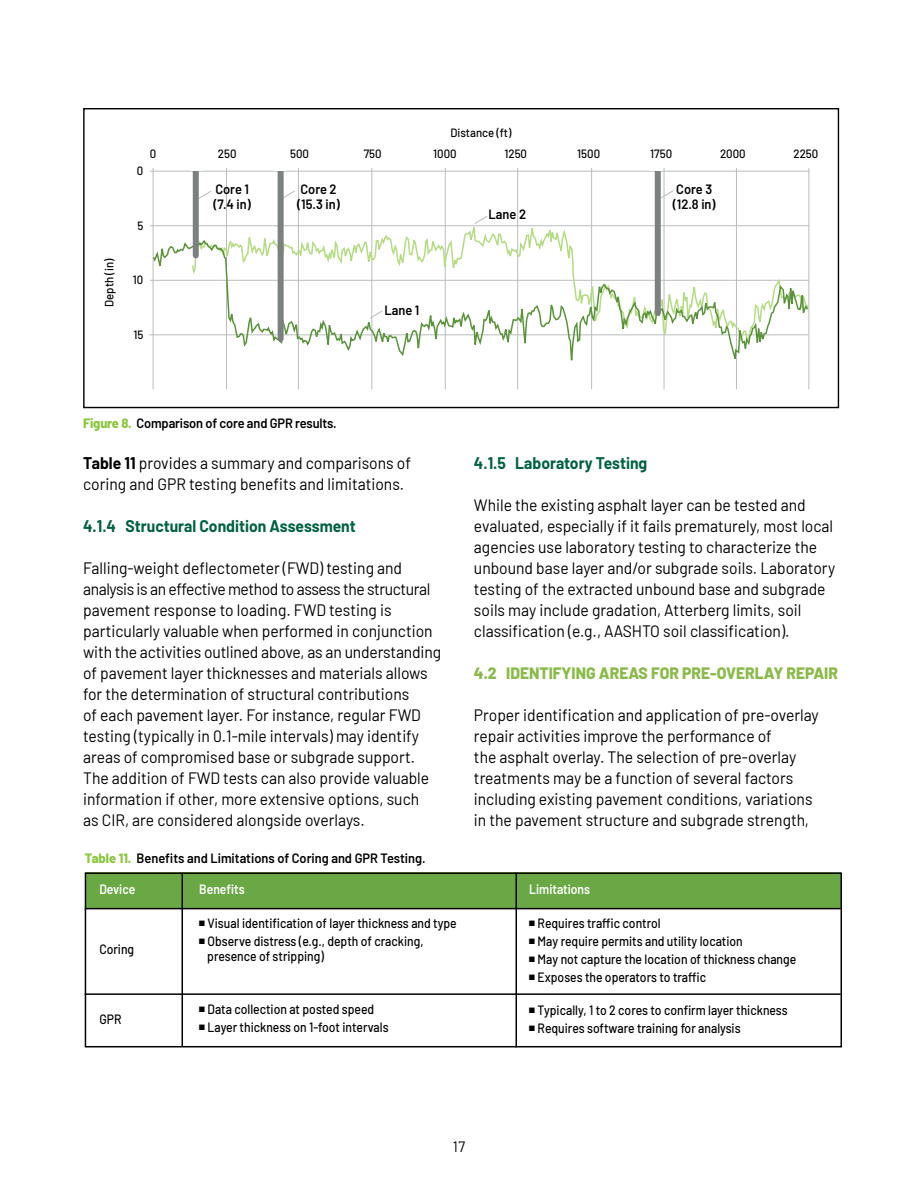
<style>
.page{position:relative;width:918px;height:1188px;background:#fff}
.page>*{position:absolute;margin:0;border:0;box-sizing:border-box;transform-origin:0 0}
.t1{font:16.5px/21px "Barlow";color:#000;scale:.95 1}
.t2{font:700 16.5px "Barlow";color:#006142;scale:.95 1}
.t3{font:800 16.5px "Barlow";color:#8bba4a;scale:.95 1}
.t4{font:15px "Barlow";color:#000;scale:.95 1}
.t5{font:500 13.5px/18px "Barlow";color:#000;scale:.9 1}
.t6{font:600 13.5px/15px "Barlow";color:#000;scale:.95 1}
.t7{font:600 13.5px "Barlow";color:#fff;scale:.9 1}
.t8{font:500 12px "Barlow";color:#000;scale:.95 1}
.s1{font-weight:800;color:#8cc740}
.s2{font-weight:700}
</style>
<div class="page">
<div style="left:85px;top:873px;width:756px;height:35px;background:#6aa846"></div>
<hr style="left:85px;top:908px;width:756px;height:1px;background:#000">
<hr style="left:182px;top:873px;width:1px;height:173px;background:#000">
<hr style="left:516px;top:873px;width:1px;height:174px;background:#000">
<hr style="left:85px;top:993px;width:756px;height:2px;background:#000">
<div style="left:85px;top:873px;width:757px;height:174px;border:2px solid #000"></div>
<hr style="left:153px;top:168px;width:1px;height:221px;background:#babdbd">
<hr style="left:150px;top:171px;width:659px;height:1px;background:#babdbd">
<hr style="left:150px;top:225px;width:659px;height:1px;background:#babdbd">
<hr style="left:150px;top:280px;width:659px;height:1px;background:#babdbd">
<hr style="left:149px;top:334px;width:659px;height:1px;background:#babdbd">
<hr style="left:226px;top:168px;width:1px;height:221px;background:#babdbd">
<hr style="left:298px;top:168px;width:1px;height:221px;background:#babdbd">
<hr style="left:371px;top:168px;width:1px;height:221px;background:#babdbd">
<hr style="left:445px;top:168px;width:1px;height:221px;background:#babdbd">
<hr style="left:517px;top:168px;width:1px;height:221px;background:#babdbd">
<hr style="left:591px;top:168px;width:1px;height:221px;background:#babdbd">
<hr style="left:664px;top:168px;width:1px;height:221px;background:#babdbd">
<hr style="left:736px;top:168px;width:1px;height:221px;background:#babdbd">
<hr style="left:809px;top:168px;width:1px;height:221px;background:#babdbd">
<svg style="left:199px;top:191px;width:13px;height:8px"></svg>
<svg style="left:284px;top:190px;width:11px;height:8px"></svg>
<svg style="left:661px;top:190px;width:13px;height:9px"></svg>
<svg style="left:246px;top:218px;width:564px;height:127px"></svg>
<svg style="left:152px;top:237px;width:98px;height:40px"></svg>
<svg style="left:192px;top:238px;width:617px;height:144px"></svg>
<div style="left:278px;top:169px;width:6px;height:170px;background:#7d8080"></div>
<div style="left:193px;top:169px;width:6px;height:86px;background:#7d8080"></div>
<div style="left:273px;top:164px;width:12px;height:7px;background:#fff"></div>
<div style="left:190px;top:164px;width:13px;height:7px;background:#fff"></div>
<div style="left:655px;top:169px;width:6px;height:144px;background:#7d8080"></div>
<div style="left:650px;top:164px;width:12px;height:7px;background:#fff"></div>
<p class="t8" style="left:450px;top:124px;width:66px">Distance (ft)</p>
<p class="t8" style="left:150px;top:145px;width:8px">0</p>
<p class="t8" style="left:218px;top:145px;width:21px">250</p>
<p class="t8" style="left:290px;top:145px;width:21px">500</p>
<p class="t8" style="left:364px;top:145px;width:20px">750</p>
<p class="t8" style="left:433px;top:145px;width:26px">1000</p>
<p class="t8" style="left:504px;top:145px;width:25px">1250</p>
<p class="t8" style="left:577px;top:145px;width:26px">1500</p>
<p class="t8" style="left:650px;top:145px;width:25px">1750</p>
<p class="t8" style="left:720px;top:145px;width:28px">2000</p>
<p class="t8" style="left:794px;top:145px;width:28px">2250</p>
<p class="t8" style="left:137px;top:162px;width:8px">0</p>
<p class="t8" style="left:100px;top:307px;width:52px;rotate:-90deg">Depth (in)</p>
<p class="t8" style="left:137px;top:217px;width:8px">5</p>
<p class="t8" style="left:133px;top:271px;width:13px">10</p>
<p class="t8" style="left:133px;top:326px;width:12px">15</p>
<p class="t6" style="left:214px;top:181px;width:41px">Core 1 (7.4 in)</p>
<p class="t6" style="left:297px;top:181px;width:46px">Core 2 (15.3 in)</p>
<p class="t6" style="left:83px;top:415px;width:269px"><span class="s1">Figure 8.</span> Comparison of core and GPR results.</p>
<p class="t6" style="left:384px;top:301px;width:38px">Lane 1</p>
<p class="t1" style="left:83px;top:451px;width:347px"><span class="s2">Table 11</span> provides a summary and comparisons of coring and GPR testing benefits and limitations.</p>
<p class="t2" style="left:83px;top:514px;width:289px">4.1.4 Structural Condition Assessment</p>
<p class="t1" style="left:83px;top:556px;width:378px">Falling-weight deflectometer (FWD) testing and analysis is an effective method to assess the structural pavement response to loading. FWD testing is particularly valuable when performed in conjunction with the activities outlined above, as an understanding of pavement layer thicknesses and materials allows for the determination of structural contributions<br>of each pavement layer. For instance, regular FWD testing (typically in 0.1-mile intervals) may identify areas of compromised base or subgrade support.<br>The addition of FWD tests can also provide valuable information if other, more extensive options, such<br>as CIR, are considered alongside overlays.</p>
<p class="t6" style="left:85px;top:850px;width:361px"><span class="s1">Table 11.</span> Benefits and Limitations of Coring and GPR Testing.</p>
<p class="t6" style="left:489px;top:206px;width:41px">Lane 2</p>
<p class="t6" style="left:673px;top:181px;width:47px">Core 3 (12.8 in)</p>
<p class="t2" style="left:474px;top:451px;width:184px">4.1.5 Laboratory Testing</p>
<p class="t1" style="left:474px;top:493px;width:382px">While the existing asphalt layer can be tested and evaluated, especially if it fails prematurely, most local agencies use laboratory testing to characterize the unbound base layer and/or subgrade soils. Laboratory testing of the extracted unbound base and subgrade soils may include gradation, Atterberg limits, soil classification (e.g., AASHTO soil classification).</p>
<p class="t3" style="left:474px;top:661px;width:385px">4.2 IDENTIFYING AREAS FOR PRE-OVERLAY REPAIR</p>
<p class="t1" style="left:474px;top:703px;width:364px">Proper identification and application of pre-overlay repair activities improve the performance of<br>the asphalt overlay. The selection of pre-overlay treatments may be a function of several factors including existing pavement conditions, variations in the pavement structure and subgrade strength,</p>
<p class="t7" style="left:99px;top:879px;width:42px">Device</p>
<p class="t5" style="left:99px;top:939px;width:40px">Coring</p>
<p class="t5" style="left:99px;top:1009px;width:26px">GPR</p>
<p class="t7" style="left:199px;top:879px;width:52px">Benefits</p>
<p class="t7" style="left:529px;top:879px;width:69px">Limitations</p>
<p class="t5" style="left:199px;top:913px;width:288px"><sup>N</sup> Visual identification of layer thickness and type<br><sup>N</sup> Observe distress (e.g., depth of cracking,</p>
<p class="t5" style="left:207px;top:946px;width:131px">presence of stripping)</p>
<p class="t5" style="left:529px;top:913px;width:298px"><sup>N</sup> Requires traffic control<br><sup>N</sup> May require permits and utility location<br><sup>N</sup> May not capture the location of thickness change <sup>N</sup> Exposes the operators to traffic</p>
<p class="t5" style="left:529px;top:1000px;width:289px"><sup>N</sup> Typically, 1 to 2 cores to confirm layer thickness<br><sup>N</sup> Requires software training for analysis</p>
<p class="t5" style="left:199px;top:999px;width:212px"><sup>N</sup> Data collection at posted speed<br><sup>N</sup> Layer thickness on 1-foot intervals</p>
<p class="t4" style="left:453px;top:1136px;width:14px">17</p>
</div>
